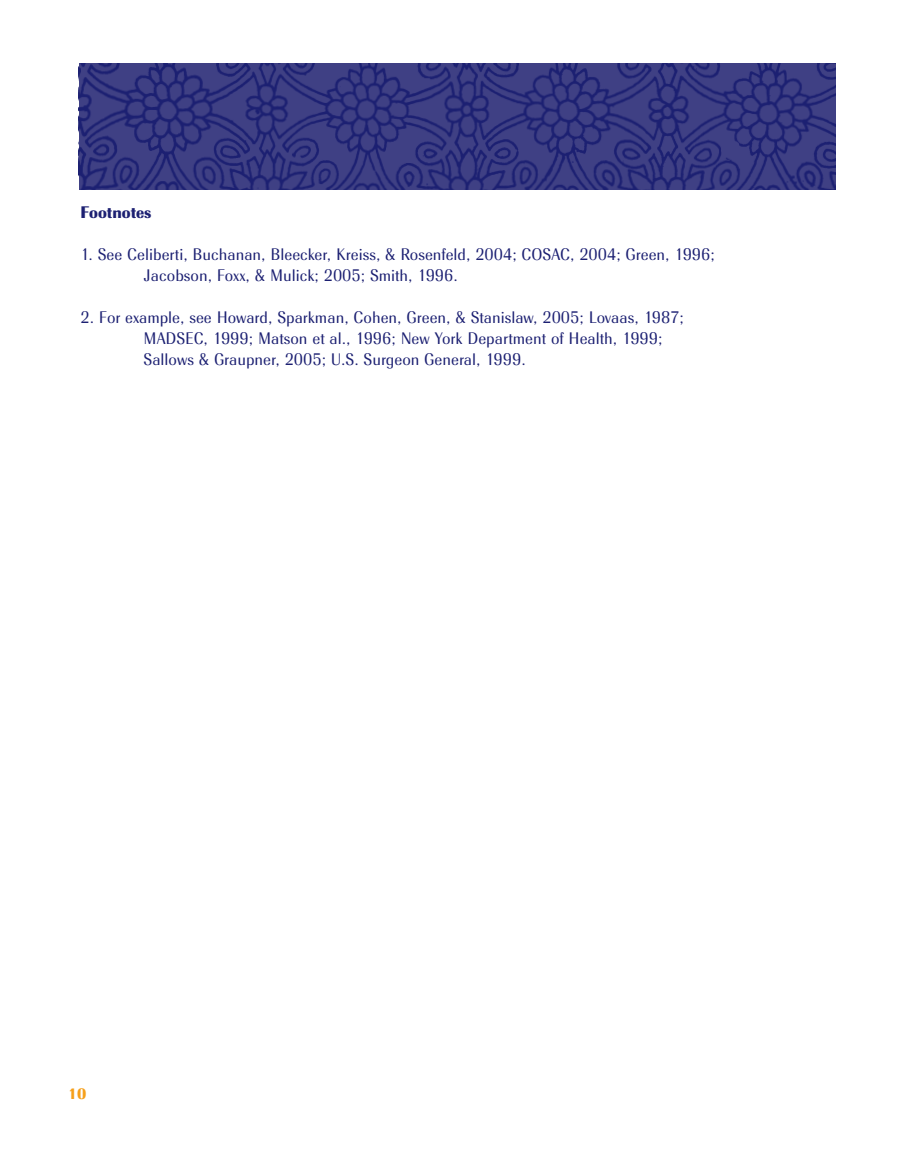
<style>
.page{position:relative;width:914px;height:1166px;background:#fff}
.page>*{position:absolute;margin:0;border:0;box-sizing:border-box;transform-origin:0 0}
.t1{font:17.5px/21px "Radiant EF Text";color:#1c2072}
.t2{font:900 17.5px "Radiant EF Text";color:#1c2072}
.t3{font:900 15.75px "Radiant EF Text";color:#f6a01b}
</style>
<div class="page">
<img style="left:79px;top:63px;width:756px;height:126px">
<p class="t2" style="left:80px;top:202px;width:72px">Footnotes</p>
<p class="t1" style="left:144px;top:244px;width:573px;text-indent:-63px">1. See Celiberti, Buchanan, Bleecker, Kreiss, &amp; Rosenfeld, 2004; COSAC, 2004; Green, 1996;<br>Jacobson, Foxx, &amp; Mulick; 2005; Smith, 1996.</p>
<p class="t1" style="left:144px;top:307px;width:542px;text-indent:-63px">2. For example, see Howard, Sparkman, Cohen, Green, &amp; Stanislaw, 2005; Lovaas, 1987;<br>MADSEC, 1999; Matson et al., 1996; New York Department of Health, 1999;<br>Sallows &amp; Graupner, 2005; U.S. Surgeon General, 1999.</p>
<p class="t3" style="left:68px;top:1084px;width:20px">10</p>
</div>
